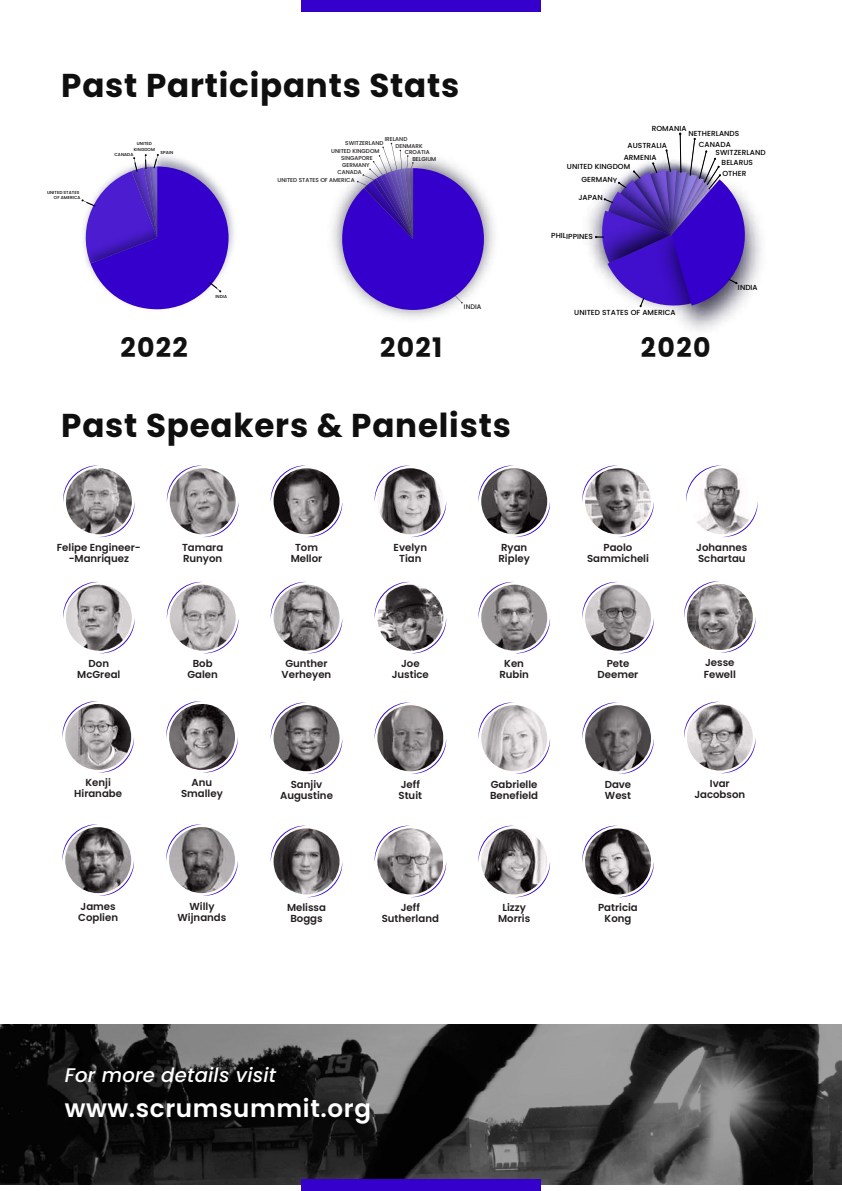
<style>
.page{position:relative;width:842px;height:1191px;background:#fff}
.page>*{position:absolute;margin:0;border:0;box-sizing:border-box;transform-origin:0 0}
.t1{font:700 33px "Poppins";letter-spacing:.025em;color:#0f0f0f}
.t2{font:700 26.8px "Poppins";letter-spacing:.05em;color:#111}
.t3{font:600 24.6px "Poppins";letter-spacing:.025em;color:#fff}
.t4{font:italic 500 19.7px "Poppins";letter-spacing:.01em;color:#fff}
.t5{font:600 10.2px/11.2px "Poppins";color:#231f20;text-align:center}
.t6{font:500 7.3px/8px "Poppins";color:#000}
.t7{font:500 6.6px "Poppins";color:#231f20}
.t8{font:500 5.7px/6.9px "Poppins";color:#231f20}
.t9{font:500 4.4px/5.2px "Poppins";letter-spacing:.01em;color:#000;text-align:right}
</style>
<div class="page">
<img style="left:151px;top:206px;width:83px;height:104px">
<svg style="left:81px;top:154px;width:148px;height:155px"></svg>
<img style="left:332px;top:197px;width:163px;height:121px">
<svg style="left:342px;top:143px;width:142px;height:167px"></svg>
<img style="left:589px;top:207px;width:6px;height:53px">
<img style="left:674px;top:214px;width:88px;height:117px">
<svg style="left:595px;top:133px;width:158px;height:180px"></svg>
<svg style="left:63px;top:465px;width:72px;height:72px"></svg>
<svg style="left:66px;top:468px;width:66px;height:66px;background:#858182"></svg>
<svg style="left:166px;top:465px;width:73px;height:72px"></svg>
<svg style="left:170px;top:468px;width:66px;height:66px;background:#969293"></svg>
<svg style="left:270px;top:465px;width:73px;height:72px"></svg>
<svg style="left:274px;top:468px;width:66px;height:66px;background:#545050"></svg>
<svg style="left:374px;top:465px;width:73px;height:72px"></svg>
<svg style="left:377px;top:468px;width:66px;height:66px;background:#7f7b7c"></svg>
<svg style="left:478px;top:465px;width:73px;height:72px"></svg>
<svg style="left:481px;top:468px;width:66px;height:66px;background:#5e5a5b"></svg>
<svg style="left:582px;top:465px;width:72px;height:72px"></svg>
<svg style="left:585px;top:468px;width:66px;height:66px;background:#928e8f"></svg>
<svg style="left:686px;top:465px;width:72px;height:72px"></svg>
<svg style="left:689px;top:468px;width:66px;height:66px"></svg>
<svg style="left:63px;top:582px;width:72px;height:71px"></svg>
<svg style="left:66px;top:584px;width:66px;height:66px;background:#a8a4a5"></svg>
<svg style="left:166px;top:582px;width:73px;height:71px"></svg>
<svg style="left:170px;top:584px;width:66px;height:66px;background:#b3afaf"></svg>
<svg style="left:270px;top:582px;width:73px;height:71px"></svg>
<svg style="left:274px;top:584px;width:66px;height:66px;background:#8d8a8b"></svg>
<svg style="left:374px;top:582px;width:73px;height:71px"></svg>
<svg style="left:377px;top:584px;width:66px;height:66px;background:#6c6869"></svg>
<svg style="left:478px;top:582px;width:72px;height:71px"></svg>
<svg style="left:481px;top:584px;width:66px;height:66px;background:#928e8f"></svg>
<svg style="left:582px;top:582px;width:72px;height:71px"></svg>
<svg style="left:585px;top:584px;width:66px;height:66px;background:#999696"></svg>
<svg style="left:684px;top:581px;width:72px;height:72px"></svg>
<svg style="left:687px;top:584px;width:66px;height:66px;background:#898586"></svg>
<svg style="left:62px;top:701px;width:72px;height:72px"></svg>
<svg style="left:65px;top:704px;width:66px;height:66px;background:#938f90"></svg>
<svg style="left:166px;top:701px;width:72px;height:72px"></svg>
<svg style="left:169px;top:704px;width:66px;height:66px;background:#6d696a"></svg>
<svg style="left:270px;top:702px;width:73px;height:72px"></svg>
<svg style="left:274px;top:705px;width:66px;height:66px;background:#6a6667"></svg>
<svg style="left:374px;top:702px;width:73px;height:72px"></svg>
<img style="left:377px;top:705px;width:66px;height:66px">
<svg style="left:377px;top:705px;width:66px;height:66px;background:#747071"></svg>
<svg style="left:478px;top:702px;width:73px;height:72px"></svg>
<svg style="left:481px;top:705px;width:66px;height:66px;background:#cbc7c8"></svg>
<svg style="left:582px;top:702px;width:72px;height:72px"></svg>
<svg style="left:585px;top:705px;width:66px;height:66px;background:#646061"></svg>
<svg style="left:684px;top:701px;width:72px;height:72px"></svg>
<svg style="left:687px;top:704px;width:66px;height:66px;background:#a4a0a1"></svg>
<svg style="left:62px;top:824px;width:72px;height:72px"></svg>
<svg style="left:65px;top:827px;width:66px;height:66px;background:#706c6d"></svg>
<svg style="left:166px;top:824px;width:72px;height:72px"></svg>
<svg style="left:169px;top:827px;width:66px;height:66px;background:#838081"></svg>
<svg style="left:270px;top:825px;width:73px;height:72px"></svg>
<svg style="left:274px;top:828px;width:66px;height:66px;background:#666263"></svg>
<svg style="left:374px;top:825px;width:73px;height:72px"></svg>
<img style="left:377px;top:828px;width:66px;height:66px">
<svg style="left:377px;top:828px;width:66px;height:66px;background:#9b9798"></svg>
<svg style="left:478px;top:825px;width:73px;height:72px"></svg>
<svg style="left:481px;top:828px;width:66px;height:66px;background:#807c7d"></svg>
<svg style="left:582px;top:825px;width:72px;height:72px"></svg>
<svg style="left:585px;top:828px;width:66px;height:66px;background:#555151"></svg>
<img style="left:0;top:1024px;width:842px;height:160px">
<div style="left:301px;top:0;width:239px;height:12px;background:#3500cb"></div>
<div style="left:301px;top:1179px;width:239px;height:12px;background:#3500cb"></div>
<h1 class="t1" style="left:61px;top:66px;width:400px">Past Participants Stats</h1>
<p class="t9" style="left:134px;top:141px;width:23px;text-align:center">UNITED<br>KINGDOM</p>
<p class="t9" style="left:115px;top:151px;width:20px">CANADA</p>
<p class="t9" style="left:160px;top:150px;width:14px">SPAIN</p>
<p class="t8" style="left:345px;top:140px;width:40px">SWITZERLAND</p>
<p class="t8" style="left:395px;top:135px;width:29px;text-indent:-11px">IRELAND<br>DENMARK</p>
<p class="t8" style="left:412px;top:149px;width:25px;text-indent:-8px">CROATIA<br>BELGIUM</p>
<p class="t8" style="left:331px;top:148px;width:50px">UNITED KINGDOM</p>
<p class="t8" style="left:341px;top:154px;width:33px">SINGAPORE</p>
<p class="t8" style="left:342px;top:162px;width:29px">GERMANY</p>
<p class="t8" style="left:337px;top:169px;width:26px">CANADA</p>
<p class="t8" style="left:278px;top:176px;width:79px">UNITED STATES OF AMERICA</p>
<p class="t6" style="left:652px;top:124px;width:36px">ROMANIA</p>
<p class="t6" style="left:688px;top:129px;width:53px">NETHERLANDS</p>
<p class="t6" style="left:627px;top:142px;width:41px">AUSTRALIA</p>
<p class="t6" style="left:624px;top:153px;width:34px">ARMENIA</p>
<p class="t6" style="left:567px;top:163px;width:65px">UNITED KINGDOM</p>
<p class="t6" style="left:581px;top:176px;width:38px">GERMANY</p>
<p class="t6" style="left:715px;top:140px;width:52px;text-indent:-17px">CANADA<br>SWITZERLAND</p>
<p class="t6" style="left:722px;top:157px;width:33px;line-height:10.6px">BELARUS<br>OTHER</p>
<p class="t9" style="left:47px;top:190px;width:35px">UNITED STATES<br>OF AMERICA</p>
<p class="t6" style="left:578px;top:193px;width:26px">JAPAN</p>
<p class="t6" style="left:551px;top:232px;width:43px">PHILIPPINES</p>
<p class="t6" style="left:738px;top:283px;width:21px">INDIA</p>
<p class="t9" style="left:215px;top:294px;width:13px">INDIA</p>
<p class="t7" style="left:464px;top:303px;width:19px">INDIA</p>
<p class="t6" style="left:574px;top:308px;width:103px">UNITED STATES OF AMERICA</p>
<h2 class="t2" style="left:120px;top:332px;width:69px">2022</h2>
<h2 class="t2" style="left:380px;top:332px;width:64px">2021</h2>
<h2 class="t2" style="left:641px;top:332px;width:71px">2020</h2>
<h1 class="t1" style="left:61px;top:406px;width:451px">Past Speakers &amp; Panelists</h1>
<p class="t5" style="left:57px;top:541px;width:85px">Felipe Engineer--Manriquez</p>
<p class="t5" style="left:182px;top:541px;width:43px;text-align:left">Tamara<br>Runyon</p>
<p class="t5" style="left:291px;top:541px;width:33px">Tom<br>Mellor</p>
<p class="t5" style="left:394px;top:541px;width:35px">Evelyn<br>Tian</p>
<p class="t5" style="left:498px;top:541px;width:33px;text-align:left">Ryan<br>Ripley</p>
<p class="t5" style="left:587px;top:541px;width:63px">Paolo<br>Sammicheli</p>
<p class="t5" style="left:696px;top:541px;width:53px;text-align:left">Johannes<br>Schartau</p>
<p class="t5" style="left:77px;top:658px;width:45px">Don<br>McGreal</p>
<p class="t5" style="left:187px;top:658px;width:32px">Bob<br>Galen</p>
<p class="t5" style="left:282px;top:658px;width:51px">Gunther<br>Verheyen</p>
<p class="t5" style="left:392px;top:658px;width:39px">Joe<br>Justice</p>
<p class="t5" style="left:499px;top:658px;width:31px">Ken<br>Rubin</p>
<p class="t5" style="left:598px;top:658px;width:42px">Pete<br>Deemer</p>
<p class="t5" style="left:704px;top:657px;width:34px;text-align:left">Jesse<br>Fewell</p>
<p class="t5" style="left:74px;top:777px;width:49px">Kenji<br>Hiranabe</p>
<p class="t5" style="left:181px;top:777px;width:43px">Anu<br>Smalley</p>
<p class="t5" style="left:280px;top:778px;width:54px">Sanjiv<br>Augustine</p>
<p class="t5" style="left:398px;top:778px;width:25px;text-align:left">Jeff<br>Stuit</p>
<p class="t5" style="left:490px;top:778px;width:50px;text-align:left">Gabrielle<br>Benefield</p>
<p class="t5" style="left:605px;top:778px;width:28px;text-align:left">Dave<br>West</p>
<p class="t5" style="left:694px;top:777px;width:52px">Ivar<br>Jacobson</p>
<p class="t5" style="left:78px;top:900px;width:41px;text-align:left">James<br>Coplien</p>
<p class="t5" style="left:178px;top:900px;width:50px">Willy<br>Wijnands</p>
<p class="t5" style="left:287px;top:901px;width:40px">Melissa<br>Boggs</p>
<p class="t5" style="left:382px;top:901px;width:59px">Jeff<br>Sutherland</p>
<p class="t5" style="left:498px;top:901px;width:34px">Lizzy<br>Morris</p>
<p class="t5" style="left:598px;top:901px;width:41px">Patricia<br>Kong</p>
<h3 class="t4" style="left:65px;top:1063px;width:213px">For more details visit</h3>
<h3 class="t3" style="left:65px;top:1094px;width:308px">www.scrumsummit.org</h3>
</div>
